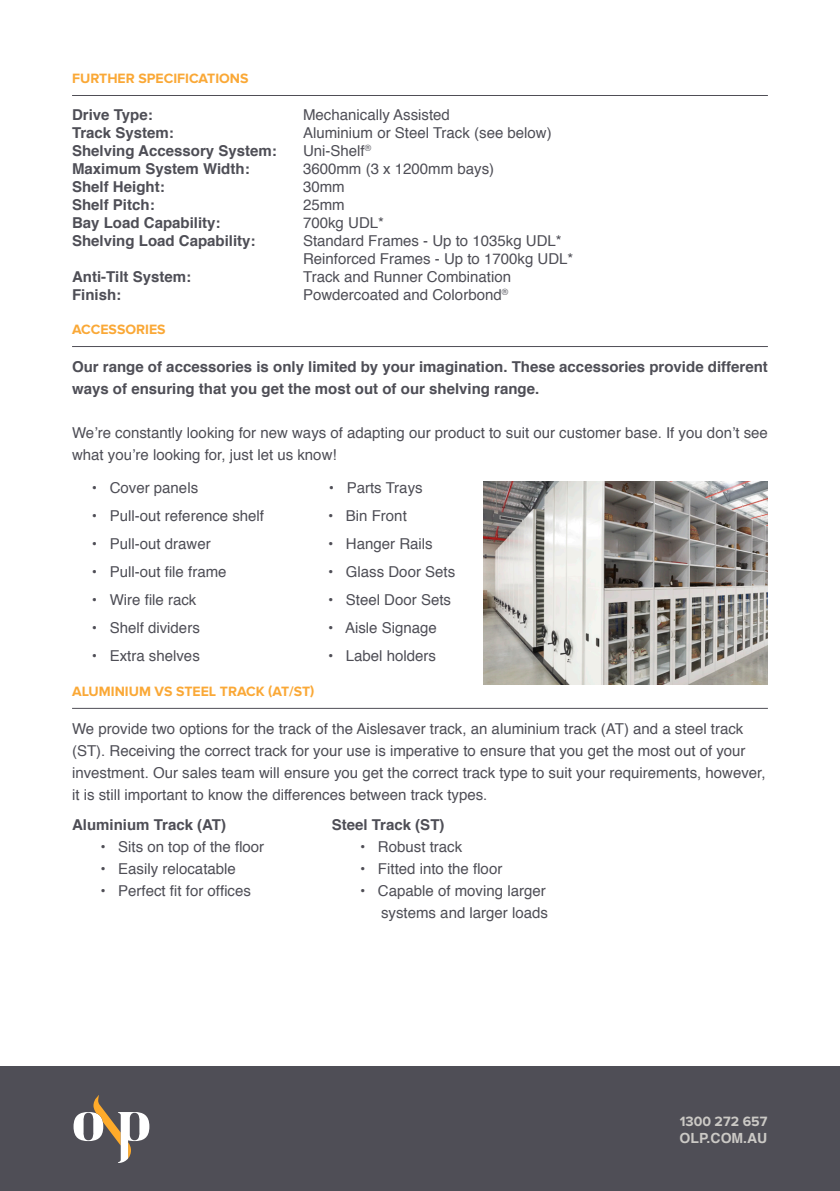
<style>
.page{position:relative;width:840px;height:1191px;background:#fff}
.page>*{position:absolute;margin:0;border:0;box-sizing:border-box;transform-origin:0 0}
.t1{font:15px/22px "Helvetica";color:#4e4e56}
.t2{font:700 15px/22px "Helvetica";color:#4e4e56}
.t3{font:700 14px "Proxima Nova";color:#faa836}
.t4{font:700 14px "Proxima Nova";color:#cbc9c5}
.t5{font:700 14px "Helvetica";color:#cbc9c5}
.s1{color:#4f4e56}
</style>
<div class="page">
<div style="left:0;top:1067px;width:839px;height:124px;background:#4f4e56"></div>
<svg style="left:73px;top:1095px;width:76px;height:68px"></svg>
<hr style="left:72px;top:346px;width:695px;height:1px;background:#4f4e56">
<hr style="left:72px;top:708px;width:695px;height:1px;background:#4f4e56">
<img style="left:483px;top:481px;width:284px;height:204px">
<hr style="left:72px;top:95px;width:695px;height:1px;background:#4f4e56">
<p class="t3" style="left:72px;top:70px;width:178px">FURTHER SPECIFICATIONS</p>
<p class="t2" style="left:72px;top:104px;width:82px">Drive Type:</p>
<p class="t2" style="left:72px;top:122px;width:103px">Track System:</p>
<p class="t2" style="left:72px;top:140px;width:206px">Shelving Accessory System:</p>
<p class="t2" style="left:72px;top:158px;width:179px">Maximum System Width:</p>
<p class="t2" style="left:72px;top:176px;width:94px">Shelf Height:</p>
<p class="t2" style="left:72px;top:194px;width:84px">Shelf Pitch:</p>
<p class="t2" style="left:72px;top:212px;width:150px">Bay Load Capability:</p>
<p class="t2" style="left:72px;top:230px;width:185px">Shelving Load Capability:</p>
<p class="t2" style="left:72px;top:266px;width:120px">Anti-Tilt System:</p>
<p class="t2" style="left:72px;top:284px;width:51px">Finish:</p>
<p class="t3" style="left:72px;top:321px;width:95px">ACCESSORIES</p>
<p class="t1" style="left:303px;top:104px;width:148px">Mechanically Assisted</p>
<p class="t1" style="left:303px;top:122px;width:250px">Aluminium or Steel Track (see below)</p>
<p class="t1" style="left:303px;top:140px;width:70px">Uni-Shelf<sup>®</sup></p>
<p class="t1" style="left:303px;top:158px;width:192px">3600mm (3 x 1200mm bays)</p>
<p class="t1" style="left:303px;top:176px;width:43px">30mm</p>
<p class="t1" style="left:303px;top:194px;width:43px">25mm</p>
<p class="t1" style="left:303px;top:212px;width:82px">700kg UDL*</p>
<p class="t1" style="left:303px;top:230px;width:260px">Standard Frames - Up to 1035kg UDL*</p>
<p class="t1" style="left:303px;top:248px;width:272px">Reinforced Frames - Up to 1700kg UDL*</p>
<p class="t1" style="left:303px;top:266px;width:209px">Track and Runner Combination</p>
<p class="t1" style="left:303px;top:284px;width:206px">Powdercoated and Colorbond<sup>®</sup></p>
<p class="t2" style="left:72px;top:356px;width:697px">Our range of accessories is only limited by your imagination. These accessories provide different ways of ensuring that you get the most out of our shelving range.</p>
<p class="t1" style="left:72px;top:422px;width:697px">We’re constantly looking for new ways of adapting our product to suit our customer base. If you don’t see what you’re looking for, just let us know!</p>
<p class="t1" style="left:92px;top:477px;width:108px"><span class="s1">•</span> Cover panels</p>
<p class="t1" style="left:92px;top:505px;width:173px"><span class="s1">•</span> Pull-out reference shelf</p>
<p class="t1" style="left:92px;top:533px;width:120px"><span class="s1">•</span> Pull-out drawer</p>
<p class="t1" style="left:92px;top:561px;width:136px"><span class="s1">•</span> Pull-out file frame</p>
<p class="t1" style="left:92px;top:589px;width:106px"><span class="s1">•</span> Wire file rack</p>
<p class="t1" style="left:92px;top:617px;width:109px"><span class="s1">•</span> Shelf dividers</p>
<p class="t1" style="left:92px;top:645px;width:109px"><span class="s1">•</span> Extra shelves</p>
<p class="t3" style="left:72px;top:683px;width:244px">ALUMINIUM VS STEEL TRACK (AT/ST)</p>
<p class="t1" style="left:329px;top:477px;width:95px"><span class="s1">•</span> Parts Trays</p>
<p class="t1" style="left:328px;top:505px;width:80px"><span class="s1">•</span> Bin Front</p>
<p class="t1" style="left:328px;top:533px;width:106px"><span class="s1">•</span> Hanger Rails</p>
<p class="t1" style="left:328px;top:561px;width:128px"><span class="s1">•</span> Glass Door Sets</p>
<p class="t1" style="left:328px;top:589px;width:124px"><span class="s1">•</span> Steel Door Sets</p>
<p class="t1" style="left:328px;top:617px;width:110px"><span class="s1">•</span> Aisle Signage</p>
<p class="t1" style="left:328px;top:645px;width:109px"><span class="s1">•</span> Label holders</p>
<p class="t1" style="left:72px;top:718px;width:694px">We provide two options for the track of the Aislesaver track, an aluminium track (AT) and a steel track (ST). Receiving the correct track for your use is imperative to ensure that you get the most out of your investment. Our sales team will ensure you get the correct track type to suit your requirements, however, it is still important to know the differences between track types.</p>
<p class="t2" style="left:72px;top:813px;width:155px">Aluminium Track (AT)</p>
<p class="t1" style="left:100px;top:836px;width:165px"><span class="s1">•</span> Sits on top of the floor</p>
<p class="t1" style="left:100px;top:858px;width:137px"><span class="s1">•</span> Easily relocatable</p>
<p class="t1" style="left:100px;top:880px;width:152px"><span class="s1">•</span> Perfect fit for offices</p>
<p class="t2" style="left:331px;top:813px;width:114px">Steel Track (ST)</p>
<p class="t1" style="left:360px;top:836px;width:103px"><span class="s1">•</span> Robust track</p>
<p class="t1" style="left:360px;top:858px;width:143px"><span class="s1">•</span> Fitted into the floor</p>
<p class="t1" style="left:360px;top:880px;width:187px"><span class="s1">•</span> Capable of moving larger</p>
<p class="t1" style="left:381px;top:902px;width:168px">systems and larger loads</p>
<p class="t4" style="left:679px;top:1113px;width:89px">1300 272 657</p>
<p class="t5" style="left:679px;top:1126px;width:89px">OLP.COM.AU</p>
</div>
